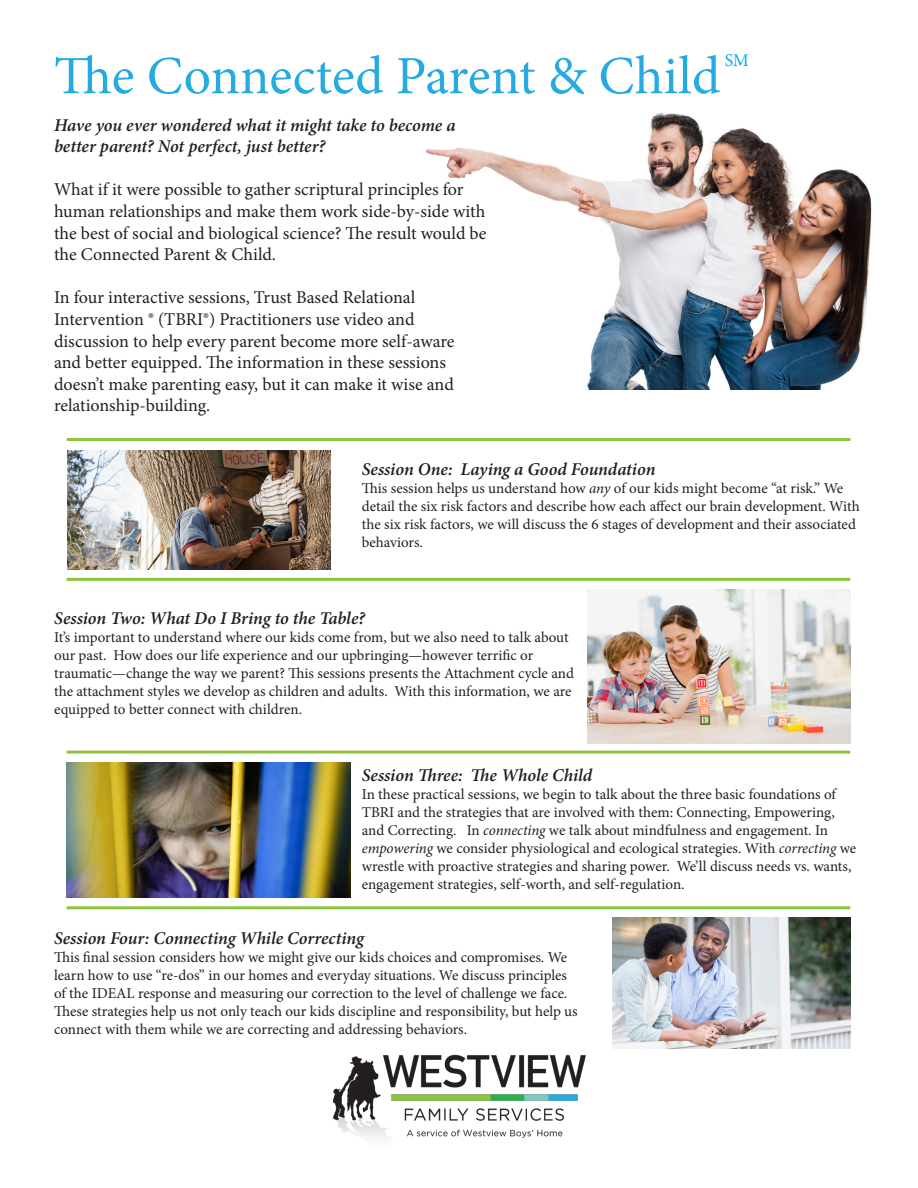
<style>
.page{position:relative;width:918px;height:1188px;background:#fff}
.page>*{position:absolute;margin:0;border:0;box-sizing:border-box;transform-origin:0 0}
.t1{font:54px "Minion Pro";color:#25aae1}
.t2{font:18px/21.6px "Minion Pro";color:#231f20}
.t3{font:italic 600 18px/21.6px "Minion Pro";letter-spacing:-.005em;color:#231f20}
.t4{font:18px "Minion Pro";color:#00aeef}
.t5{font:15px/18px "Minion Pro";color:#231f20}
.s1{font-style:italic}
</style>
<div class="page">
<img style="left:426px;top:113px;width:446px;height:277px">
<img style="left:332px;top:1054px;width:254px;height:85px">
<img style="left:68px;top:450px;width:263px;height:119px">
<img style="left:588px;top:590px;width:262px;height:153px">
<img style="left:613px;top:917px;width:237px;height:131px">
<img style="left:67px;top:762px;width:283px;height:136px">
<hr style="left:67px;top:906px;width:783px;height:3px;background:#8cc63f">
<hr style="left:67px;top:751px;width:783px;height:3px;background:#8cc63f">
<hr style="left:67px;top:578px;width:783px;height:3px;background:#8cc63f">
<hr style="left:67px;top:438px;width:783px;height:3px;background:#8cc63f">
<p class="t4" style="left:725px;top:48px;width:26px">SM</p>
<p class="t1" style="left:54px;top:40px;width:668px">The Connected Parent &amp; Child</p>
<p class="t3" style="left:54px;top:114px;width:403px">Have you ever wondered what it might take to become a better parent? Not perfect, just better?</p>
<p class="t2" style="left:54px;top:179px;width:434px">What if it were possible to gather scriptural principles for human relationships and make them work side-by-side with the best of social and biological science? The result would be the Connected Parent &amp; Child.</p>
<p class="t2" style="left:54px;top:287px;width:402px">In four interactive sessions, Trust Based Relational Intervention ® (TBRI®) Practitioners use video and discussion to help every parent become more self-aware and better equipped. The information in these sessions doesn’t make parenting easy, but it can make it wise and relationship-building.</p>
<p class="t3" style="left:362px;top:458px;width:295px">Session One: Laying a Good Foundation</p>
<p class="t5" style="left:362px;top:479px;width:499px">This session helps us understand how <span class="s1">any</span> of our kids might become “at risk.” We detail the six risk factors and describe how each affect our brain development. With the six risk factors, we will discuss the 6 stages of development and their associated behaviors.</p>
<p class="t3" style="left:54px;top:607px;width:312px">Session Two: What Do I Bring to the Table?</p>
<p class="t5" style="left:54px;top:628px;width:521px">It’s important to understand where our kids come from, but we also need to talk about our past. How does our life experience and our upbringing—however terrific or traumatic—change the way we parent? This sessions presents the Attachment cycle and the attachment styles we develop as children and adults. With this information, we are equipped to better connect with children.</p>
<p class="t3" style="left:362px;top:764px;width:232px">Session Three: The Whole Child</p>
<p class="t5" style="left:362px;top:785px;width:496px">In these practical sessions, we begin to talk about the three basic foundations of TBRI and the strategies that are involved with them: Connecting, Empowering, and Correcting. In <span class="s1">connecting</span> we talk about mindfulness and engagement. In <span class="s1">empowering</span> we consider physiological and ecological strategies. With <span class="s1">correcting</span> we wrestle with proactive strategies and sharing power. We’ll discuss needs vs. wants, engagement strategies, self-worth, and self-regulation.</p>
<p class="t3" style="left:54px;top:927px;width:311px">Session Four: Connecting While Correcting</p>
<p class="t5" style="left:54px;top:948px;width:525px">This final session considers how we might give our kids choices and compromises. We learn how to use “re-dos” in our homes and everyday situations. We discuss principles of the IDEAL response and measuring our correction to the level of challenge we face.<br>These strategies help us not only teach our kids discipline and responsibility, but help us connect with them while we are correcting and addressing behaviors.</p>
</div>
